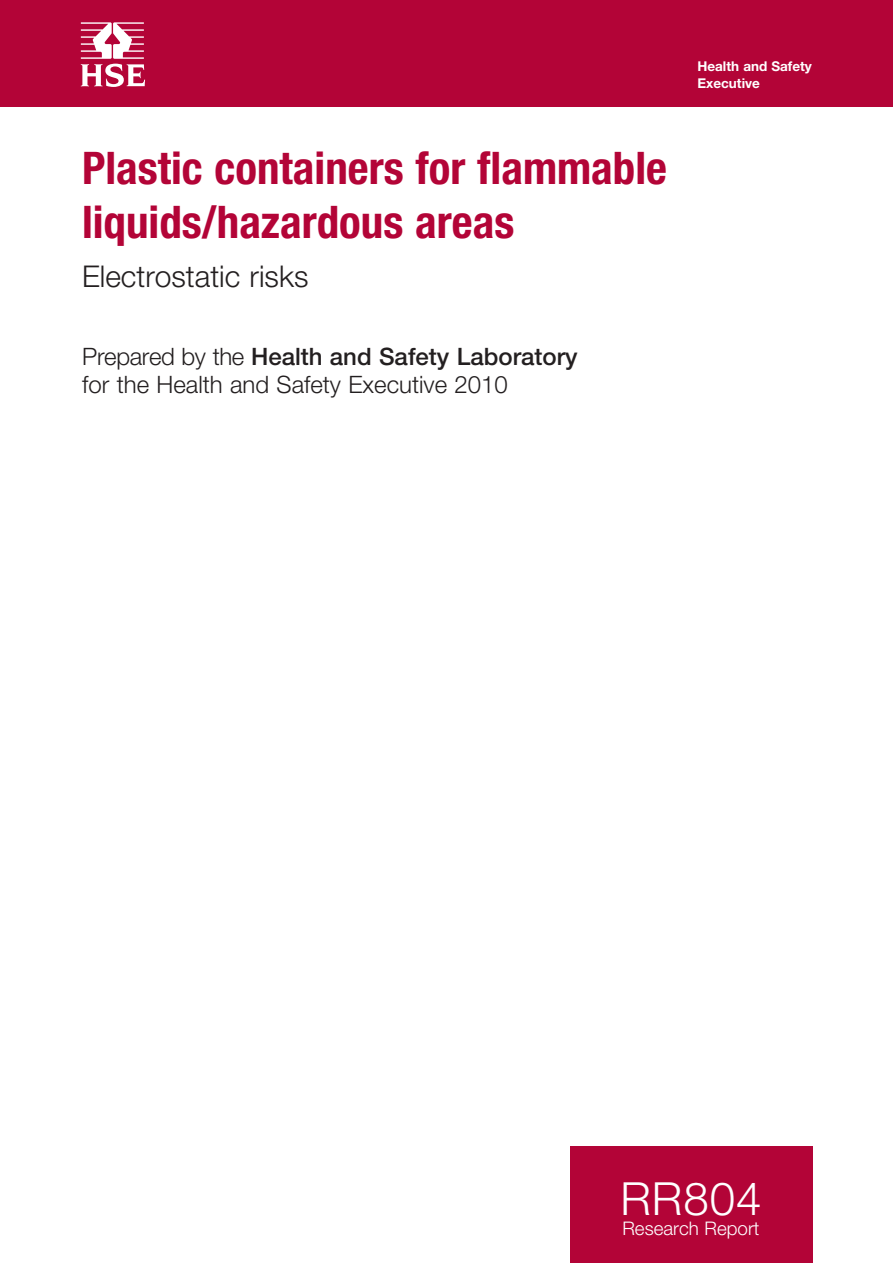
<style>
.page{position:relative;width:893px;height:1263px;background:#fff}
.page>*{position:absolute;margin:0;border:0;box-sizing:border-box;transform-origin:0 0}
.t1{font:300 45.75px "Helvetica Neue";letter-spacing:.02em;color:#fff}
.t2{font:700 condensed 45px/54px "Helvetica Neue";color:#b30437}
.t3{font:300 30px "Helvetica Neue";color:#231f20}
.t4{font:300 24px/28.5px "Helvetica Neue";color:#231f20}
.t5{font:300 18.75px "Helvetica Neue";color:#fff}
.t6{font:700 13.5px/16.5px "Helvetica Neue";color:#fff}
.s1{font-weight:500}
</style>
<div class="page">
<div style="left:0;top:0;width:893px;height:106px;background:#b30437"></div>
<svg style="left:81px;top:22px;width:64px;height:65px"></svg>
<div style="left:570px;top:1146px;width:242px;height:117px;background:#b30437"></div>
<h2 class="t2" style="left:82px;top:141px;width:587px">Plastic containers for flammable liquids/hazardous areas</h2>
<p class="t3" style="left:82px;top:258px;width:228px">Electrostatic risks</p>
<p class="t4" style="left:82px;top:341px;width:497px">Prepared by the <span class="s1">Health and Safety Laboratory </span>for the Health and Safety Executive 2010</p>
<p class="t6" style="left:697px;top:58px;width:116px">Health and Safety<br>Executive</p>
<h1 class="t1" style="left:620px;top:1171px;width:143px">RR804</h1>
<p class="t5" style="left:622px;top:1216px;width:139px">Research Report</p>
</div>
